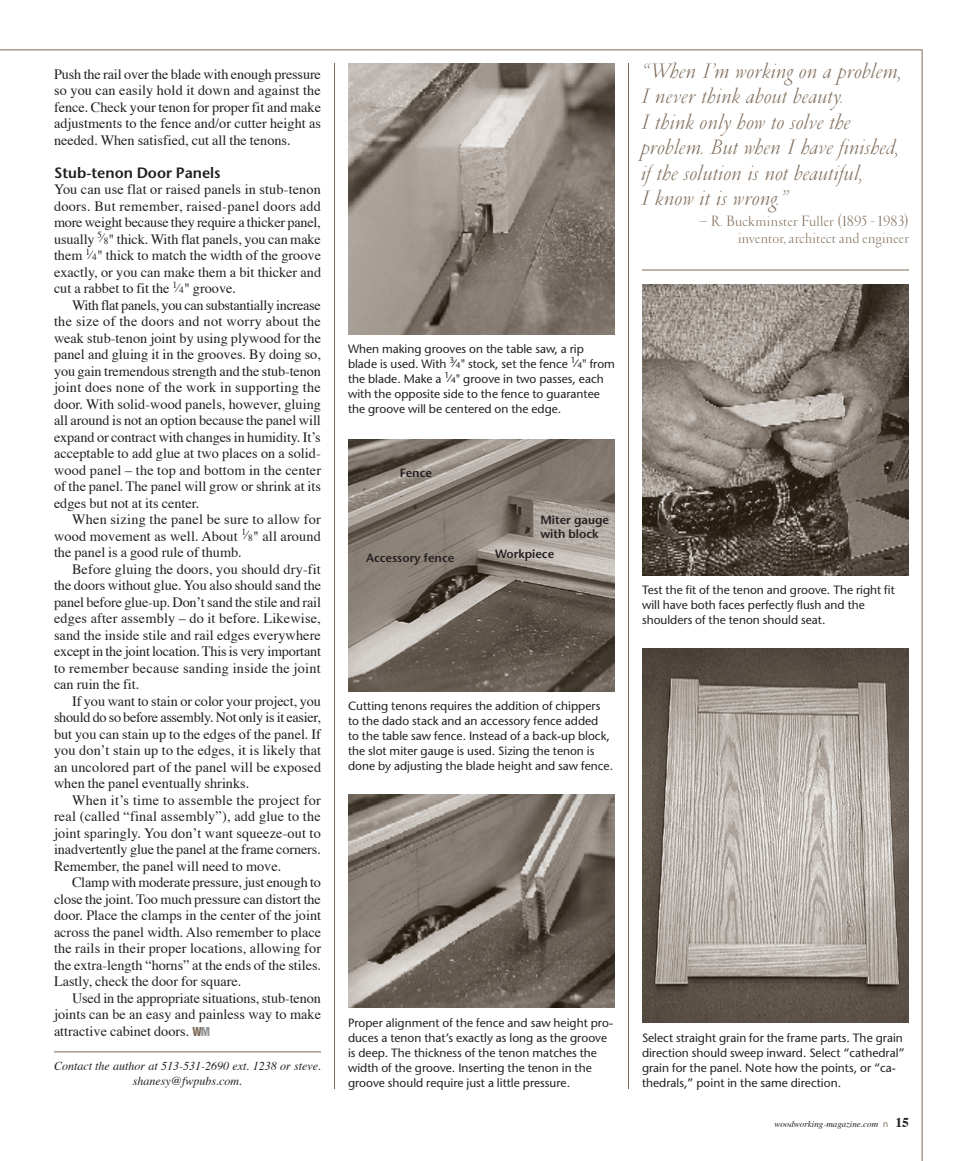
<style>
.page{position:relative;width:972px;height:1161px;background:#fff}
.page>*{position:absolute;margin:0;border:0;box-sizing:border-box;transform-origin:0 0}
.t1{font:italic 300 21px/25.5px "Garamond FB";letter-spacing:.05em;color:#7f6c5a}
.t2{font:300 15px "Garamond FB";letter-spacing:.025em;color:#7f6c5a}
.WM_Subhead{font:600 15px "Stone Sans";color:#231f20}
.WM_Body_w_indent{font:14.25px/16.5px "Times";color:#231f20;text-align:justify}
.WM_Body_no_indent{font:14.25px/16.5px "Times";color:#231f20;text-align:justify}
.t3{font:700 13.5px "Times";color:#231f20}
.WM_Caption{font:12px/15px "Stone Sans";color:#231f20}
.WM_Author_bio{font:italic 12px/15px "Times";color:#231f20;text-align:center}
.WM_Photo_callout{font:600 12px/14.4px "Stone Sans";color:#231f20}
.t4{font:italic 9px "Times";color:#231f20}
.s1{font-size:12.15px}
.s2{font-size:9.45px}
.s3{font-family:"Helvetica";font-weight:900;font-stretch:condensed;font-size:12px;color:#7f6c5a}
.s4{font-family:"Helvetica";font-weight:900;font-stretch:condensed;font-size:12px;color:#939598}
.s5{font-size:10.8px}
.s6{font-size:8.4px}
</style>
<div class="page">
<hr style="left:54px;top:1052px;width:267px;height:1px;background:#7f6c5a">
<img style="left:642px;top:648px;width:267px;height:375px">
<img style="left:348px;top:63px;width:267px;height:271px">
<img style="left:348px;top:795px;width:267px;height:213px">
<img style="left:642px;top:285px;width:267px;height:291px">
<hr style="left:334px;top:63px;width:1px;height:1026px;background:#7f6c5a">
<hr style="left:628px;top:63px;width:1px;height:1026px;background:#7f6c5a">
<hr style="left:642px;top:270px;width:267px;height:1px;background:#7f6c5a">
<img style="left:348px;top:439px;width:267px;height:252px">
<p class="WM_Body_w_indent" style="left:54px;top:67px;width:269px">Push the rail over the blade with enough pressure so you can easily hold it down and against the fence. Check your tenon for proper fit and make adjustments to the fence and/or cutter height as needed. When satisfied, cut all the tenons.</p>
<p class="WM_Subhead" style="left:54px;top:163px;width:168px">Stub-tenon Door Panels</p>
<p class="WM_Body_no_indent" style="left:54px;top:182px;width:269px">You can use flat or raised panels in stub-tenon doors. But remember, raised-panel doors add more weight because they require a thicker panel, usually <sup>5</sup><span class="s1">⁄</span><span class="s2">8</span>" thick. With flat panels, you can make them <sup>1</sup><span class="s1">⁄</span><span class="s2">4</span>" thick to match the width of the groove exactly, or you can make them a bit thicker and cut a rabbet to fit the <sup>1</sup><span class="s1">⁄</span><span class="s2">4</span>" groove.</p>
<p class="WM_Body_w_indent" style="left:54px;top:298px;width:269px;text-indent:18px">With flat panels, you can substantially increase the size of the doors and not worry about the weak stub-tenon joint by using plywood for the panel and gluing it in the grooves. By doing so, you gain tremendous strength and the stub-tenon joint does none of the work in supporting the door. With solid-wood panels, however, gluing all around is not an option because the panel will expand or contract with changes in humidity. Itʼs acceptable to add glue at two places on a solid&shy;wood panel – the top and bottom in the center of the panel. The panel will grow or shrink at its edges but not at its center.</p>
<p class="WM_Body_w_indent" style="left:54px;top:512px;width:269px;text-indent:18px">When sizing the panel be sure to allow for wood movement as well. About <sup>1</sup><span class="s1">⁄</span><span class="s2">8</span>" all around the panel is a good rule of thumb.</p>
<p class="WM_Body_w_indent" style="left:54px;top:562px;width:269px;text-indent:18px">Before gluing the doors, you should dry-fit the doors without glue. You also should sand the panel before glue-up. Donʼt sand the stile and rail edges after assembly – do it before. Likewise, sand the inside stile and rail edges everywhere except in the joint location. This is very important to remember because sanding inside the joint can ruin the fit.</p>
<p class="WM_Body_w_indent" style="left:54px;top:694px;width:269px;text-indent:18px">If you want to stain or color your project, you should do so before assembly. Not only is it easier, but you can stain up to the edges of the panel. If you donʼt stain up to the edges, it is likely that an uncolored part of the panel will be exposed when the panel eventually shrinks.</p>
<p class="WM_Body_w_indent" style="left:54px;top:793px;width:269px;text-indent:18px">When itʼs time to assemble the project for real (called “final assembly”), add glue to the joint sparingly. You donʼt want squeeze-out to inadvertently glue the panel at the frame corners.<br>Remember, the panel will need to move.</p>
<p class="WM_Body_w_indent" style="left:54px;top:875px;width:269px;text-indent:18px">Clamp with moderate pressure, just enough to close the joint. Too much pressure can distort the door. Place the clamps in the center of the joint across the panel width. Also remember to place the rails in their proper locations, allowing for the extra-length “horns” at the ends of the stiles.<br>Lastly, check the door for square.</p>
<p class="WM_Body_w_indent" style="left:54px;top:991px;width:269px;text-indent:18px">Used in the appropriate situations, stub-tenon joints can be an easy and painless way to make attractive cabinet doors. <span class="s3">W</span><span class="s4">M</span></p>
<p class="WM_Author_bio" style="left:54px;top:1059px;width:269px">Contact the author at 513-531-2690 ext. 1238 or steve. shanesy@fwpubs.com.</p>
<p class="t1" style="left:642px;top:60px;width:262px">“When I’m working on a problem,<br>I never think about beauty.<br>I think only how to solve the problem. But when I have finished, if the solution is not beautiful,<br>I know it is wrong.”</p>
<p class="t2" style="left:699px;top:214px;width:211px">– R. Buckminster Fuller (1895 - 1983)</p>
<p class="t2" style="left:738px;top:230px;width:172px">inventor, architect and engineer</p>
<p class="WM_Caption" style="left:348px;top:341px;width:269px">When making grooves on the table saw, a rip blade is used. With <sup>3</sup><span class="s5">⁄</span><span class="s6">4</span>" stock, set the fence <sup>1</sup><span class="s5">⁄</span><span class="s6">4</span>" from the blade. Make a <sup>1</sup><span class="s5">⁄</span><span class="s6">4</span>" groove in two passes, each with the opposite side to the fence to guarantee the groove will be centered on the edge.</p>
<p class="WM_Photo_callout" style="left:400px;top:466px;width:34px">Fence</p>
<p class="WM_Photo_callout" style="left:366px;top:551px;width:90px">Accessory fence</p>
<p class="WM_Photo_callout" style="left:540px;top:512px;width:70px">Miter gauge with block</p>
<p class="WM_Photo_callout" style="left:495px;top:547px;width:61px">Workpiece</p>
<p class="WM_Caption" style="left:642px;top:583px;width:254px">Test the fit of the tenon and groove. The right fit will have both faces perfectly flush and the shoulders of the tenon should seat.</p>
<p class="WM_Caption" style="left:348px;top:698px;width:267px">Cutting tenons requires the addition of chippers to the dado stack and an accessory fence added<br>to the table saw fence. Instead of a back-up block, the slot miter gauge is used. Sizing the tenon is done by adjusting the blade height and saw fence.</p>
<p class="WM_Caption" style="left:348px;top:1015px;width:267px">Proper alignment of the fence and saw height pro&shy;duces a tenon that’s exactly as long as the groove is deep. The thickness of the tenon matches the width of the groove. Inserting the tenon in the groove should require just a little pressure.</p>
<p class="WM_Caption" style="left:642px;top:1030px;width:264px">Select straight grain for the frame parts. The grain direction should sweep inward. Select “cathedral” grain for the panel. Note how the points, or “ca&shy;thedrals,” point in the same direction.</p>
<p class="t4" style="left:774px;top:1118px;width:105px">woodworking-magazine.com</p>
<p class="t3" style="left:896px;top:1113px;width:15px">15</p>
</div>
